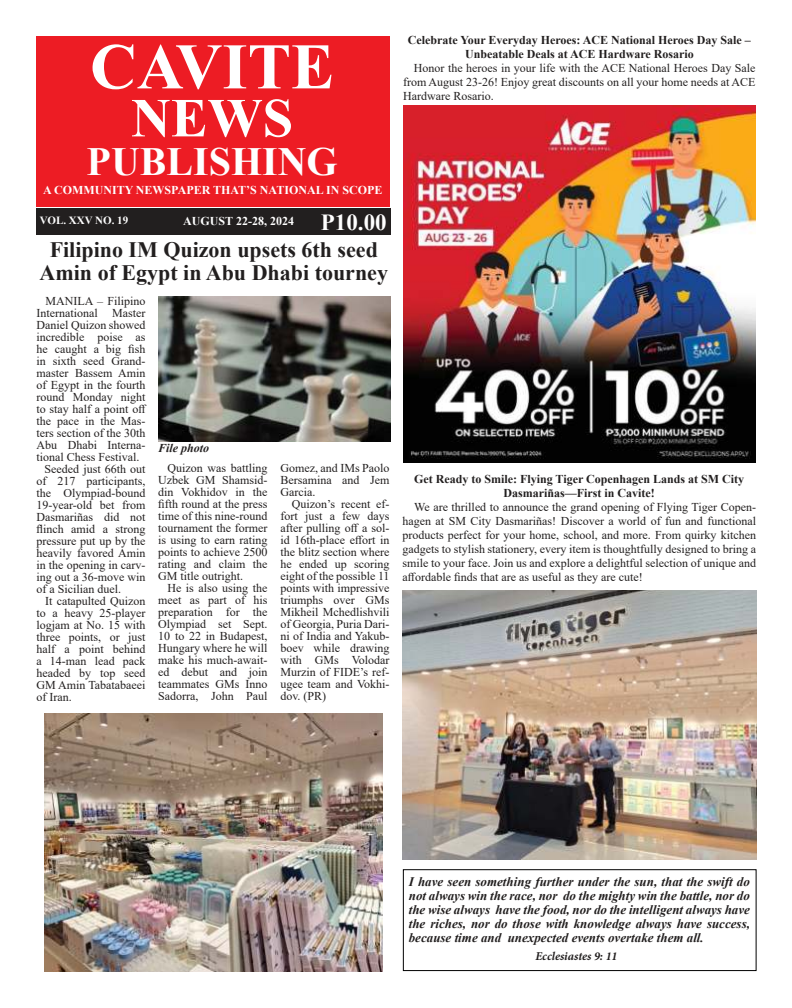
<style>
.page{position:relative;width:792px;height:1008px;background:#fff}
.page>*{position:absolute;margin:0;border:0;box-sizing:border-box;transform-origin:0 0}
.t1{font:700 65px "Times New Roman";color:#fff}
.t2{font:700 55px "Times New Roman";color:#fff}
.t3{font:700 40px "Times New Roman";color:#fff}
.t4{font:700 22px/23px "Times New Roman";color:#221f1f;text-align:center}
.t5{font:italic 700 13px/14px "Times New Roman";color:#221f1f;text-align:justify}
.t6{font:12px/12px "Times New Roman";color:#221f1f;text-align:justify}
.t7{font:700 12px/14px "Times New Roman";color:#221f1f;text-align:center}
.t8{font:700 12px "Times New Roman";color:#fff}
.t9{font:italic 700 12px "Minion Pro";color:#221f1f}
.t10{font:italic 700 12px "Times New Roman";color:#221f1f}
.t11{font:700 11px "Times New Roman";color:#fff}
.s1{font-size:23px}
</style>
<div class="page">
<div style="left:36px;top:209px;width:354px;height:26px;background:#221f1f"></div>
<div style="left:36px;top:36px;width:354px;height:171px;background:#ed1c24"></div>
<img style="left:158px;top:296px;width:232px;height:146px">
<img style="left:403px;top:591px;width:354px;height:269px">
<img style="left:403px;top:106px;width:352px;height:356px">
<img style="left:44px;top:714px;width:338px;height:257px">
<div style="left:403px;top:869px;width:354px;height:102px;border:1px solid #000"></div>
<h1 class="t1" style="left:90px;top:44px;width:246px">CAVITE</h1>
<h2 class="t2" style="left:131px;top:99px;width:163px">NEWS</h2>
<h3 class="t3" style="left:87px;top:148px;width:253px">PUBLISHING</h3>
<p class="t8" style="left:43px;top:186px;width:341px">A COMMUNITY NEWSPAPER THAT’S NATIONAL IN SCOPE</p>
<p class="t11" style="left:40px;top:217px;width:90px">VOL. XXV NO. 19</p>
<p class="t8" style="left:183px;top:217px;width:205px">AUGUST 22-28, 2024 <span class="s1">P10.00</span></p>
<h3 class="t4" style="left:40px;top:241px;width:350px">Filipino IM Quizon upsets 6th seed<br>Amin of Egypt in Abu Dhabi tourney</h3>
<p class="t6" style="left:45px;top:296px;width:102px">MANILA – Filipino</p>
<p class="t6" style="left:36px;top:308px;width:111px">International Master</p>
<p class="t6" style="left:36px;top:320px;width:111px">Daniel Quizon showed</p>
<p class="t6" style="left:36px;top:332px;width:111px">incredible poise as</p>
<p class="t6" style="left:36px;top:342px;width:111px">he caught a big fish</p>
<p class="t6" style="left:36px;top:356px;width:111px">in sixth seed Grand-</p>
<p class="t6" style="left:36px;top:368px;width:111px">master Bassem Amin</p>
<p class="t6" style="left:36px;top:380px;width:111px">of Egypt in the fourth</p>
<p class="t6" style="left:36px;top:392px;width:111px">round Monday night</p>
<p class="t6" style="left:36px;top:402px;width:112px">to stay half a point off</p>
<p class="t6" style="left:36px;top:416px;width:111px">the pace in the Mas-</p>
<p class="t6" style="left:36px;top:428px;width:111px">ters section of the 30th</p>
<p class="t6" style="left:36px;top:440px;width:111px">Abu Dhabi Interna-</p>
<p class="t6" style="left:36px;top:452px;width:105px">tional Chess Festival.</p>
<p class="t6" style="left:45px;top:464px;width:102px">Seeded just 66th out</p>
<p class="t6" style="left:36px;top:476px;width:111px">of 217 participants,</p>
<p class="t6" style="left:36px;top:488px;width:111px">the Olympiad-bound</p>
<p class="t6" style="left:36px;top:500px;width:111px">19-year-old bet from</p>
<p class="t6" style="left:36px;top:512px;width:111px">Dasmariñas did not</p>
<p class="t6" style="left:36px;top:522px;width:111px">flinch amid a strong</p>
<p class="t6" style="left:36px;top:536px;width:111px">pressure put up by the</p>
<p class="t6" style="left:36px;top:548px;width:111px">heavily favored Amin</p>
<p class="t6" style="left:36px;top:560px;width:111px">in the opening in carv-</p>
<p class="t6" style="left:36px;top:572px;width:111px">ing out a 36-move win</p>
<p class="t6" style="left:36px;top:584px;width:86px">of a Sicilian duel.</p>
<p class="t6" style="left:45px;top:596px;width:102px">It catapulted Quizon</p>
<p class="t6" style="left:36px;top:608px;width:111px">to a heavy 25-player</p>
<p class="t6" style="left:36px;top:620px;width:111px">logjam at No. 15 with</p>
<p class="t6" style="left:36px;top:632px;width:111px">three points, or just</p>
<p class="t6" style="left:36px;top:644px;width:111px">half a point behind</p>
<p class="t6" style="left:36px;top:656px;width:111px">a 14-man lead pack</p>
<p class="t6" style="left:36px;top:668px;width:111px">headed by top seed</p>
<p class="t6" style="left:36px;top:680px;width:111px">GM Amin Tabatabaeei</p>
<p class="t6" style="left:36px;top:692px;width:37px">of Iran.</p>
<p class="t10" style="left:158px;top:440px;width:53px">File photo</p>
<p class="t6" style="left:158px;top:463px;width:111px;text-indent:9px">Quizon was battling Uzbek GM Shamsid&shy;din Vokhidov in the fifth round at the press time of this nine-round tournament the former is using to earn rating points to achieve 2500 rating and claim the GM title outright.</p>
<p class="t6" style="left:158px;top:583px;width:111px;text-indent:9px">He is also using the meet as part of his preparation for the Olympiad set Sept.<br>10 to 22 in Budapest, Hungary where he will make his much-await&shy;ed debut and join teammates GMs Inno Sadorra, John Paul</p>
<p class="t6" style="left:280px;top:463px;width:111px">Gomez, and IMs Paolo Bersamina and Jem Garcia.</p>
<p class="t6" style="left:280px;top:499px;width:111px;text-indent:12px">Quizon’s recent ef&shy;fort just a few days after pulling off a sol&shy;id 16th-place effort in the blitz section where he ended up scoring eight of the possible 11 points with impressive triumphs over GMs Mikheil Mchedlishvili of Georgia, Puria Dari&shy;ni of India and Yakub&shy;boev while drawing with GMs Volodar Murzin of FIDE’s ref&shy;ugee team and Vokhi&shy;dov. (PR)</p>
<p class="t7" style="left:408px;top:34px;width:345px">Celebrate Your Everyday Heroes: ACE National Heroes Day Sale –<br>Unbeatable Deals at ACE Hardware Rosario</p>
<p class="t6" style="left:403px;top:62px;width:354px;line-height:14px;text-indent:11px">Honor the heroes in your life with the ACE National Heroes Day Sale from August 23-26! Enjoy great discounts on all your home needs at ACE Hardware Rosario.</p>
<p class="t7" style="left:414px;top:473px;width:332px">Get Ready to Smile: Flying Tiger Copenhagen Lands at SM City<br>Dasmariñas—First in Cavite!</p>
<p class="t6" style="left:402px;top:501px;width:355px;line-height:14px;text-indent:12px">We are thrilled to announce the grand opening of Flying Tiger Copen&shy;hagen at SM City Dasmariñas! Discover a world of fun and functional products perfect for your home, school, and more. From quirky kitchen gadgets to stylish stationery, every item is thoughtfully designed to bring a smile to your face. Join us and explore a delightful selection of unique and affordable finds that are as useful as they are cute!</p>
<p class="t5" style="left:409px;top:875px;width:343px">I have seen something further under the sun, that the swift do not always win the race, nor do the mighty win the battle, nor do the wise always have the food, nor do the intelligent always have the riches, nor do those with knowledge always have success, because time and unexpected events overtake them all.</p>
<p class="t9" style="left:535px;top:949px;width:84px">Ecclesiastes 9: 11</p>
</div>
